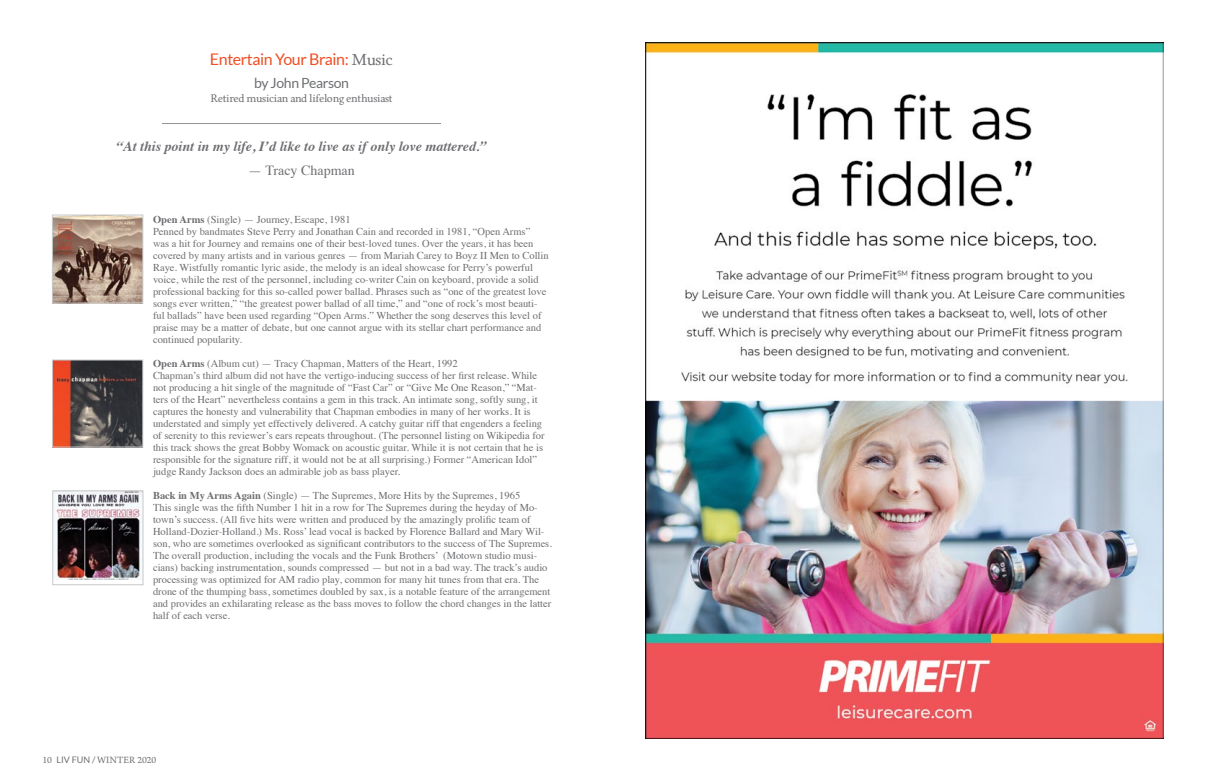
<style>
.page{position:relative;width:1206px;height:783px;background:#fff}
.page>*{position:absolute;margin:0;border:0;box-sizing:border-box;transform-origin:0 0}
.t1{font:16px "Lato";letter-spacing:-.025em;color:#f04e23}
.t2{font:italic 700 14px "Times";color:#6d6e71}
.t3{font:14px "Times";color:#6d6e71}
.t4{font:14px "Lato";letter-spacing:-.025em;color:#6d6e71}
.t5{font:11px "Born";letter-spacing:-.025em;color:#6d6e71}
.t6{font:10.5px/12px "Times";color:#6d6e71}
.t7{font:9px "Born";color:#6d6e71}
.s1{font-family:"Born";color:#6d6e71}
.s2{font-weight:700}
.s3{font-family:"Lato"}
</style>
<div class="page">
<img style="left:54px;top:217px;width:87px;height:84px">
<div style="left:52px;top:215px;width:91px;height:88px;border:1px solid #c7c8ca"></div>
<img style="left:54px;top:362px;width:87px;height:83px">
<div style="left:52px;top:360px;width:91px;height:87px;border:1px solid #c7c8ca"></div>
<img style="left:55px;top:493px;width:86px;height:86px">
<div style="left:53px;top:491px;width:90px;height:94px;border:1px solid #c7c8ca"></div>
<hr style="left:162px;top:123px;width:279px;height:1px;background:#939598">
<img style="left:646px;top:43px;width:517px;height:696px">
<h1 class="t1" style="left:210px;top:51px;width:185px">Entertain Your Brain: <span class="s1">Music</span></h1>
<h2 class="t4" style="left:254px;top:75px;width:96px">by John Pearson</h2>
<p class="t5" style="left:211px;top:92px;width:184px">Retired musician and lifelong enthusiast</p>
<h2 class="t2" style="left:116px;top:133px;width:372px">“At this point in my life, I’d like to live as if only love mattered.”</h2>
<h2 class="t3" style="left:248px;top:157px;width:108px">— Tracy Chapman</h2>
<p class="t6" style="left:153px;top:212px;width:397px"><span class="s2">Open Arms</span> (Single) — Journey, Escape, 1981<br>Penned by bandmates Steve Perry and Jonathan Cain and recorded in 1981, “Open Arms” was a hit for Journey and remains one of their best-loved tunes. Over the years, it has been covered by many artists and in various genres — from Mariah Carey to Boyz II Men to Collin Raye. Wistfully romantic lyric aside, the melody is an ideal showcase for Perry’s powerful voice, while the rest of the personnel, including co-writer Cain on keyboard, provide a solid professional backing for this so-called power ballad. Phrases such as “one of the greatest love songs ever written,” “the greatest power ballad of all time,” and “one of rock’s most beauti&shy;ful ballads” have been used regarding “Open Arms.” Whether the song deserves this level of praise may be a matter of debate, but one cannot argue with its stellar chart performance and continued popularity.</p>
<p class="t6" style="left:153px;top:356px;width:393px"><span class="s2">Open Arms</span> (Album cut) — Tracy Chapman, Matters of the Heart, 1992<br>Chapman’s third album did not have the vertigo-inducing success of her first release. While not producing a hit single of the magnitude of “Fast Car” or “Give Me One Reason,” “Mat&shy;ters of the Heart” nevertheless contains a gem in this track. An intimate song, softly sung, it captures the honesty and vulnerability that Chapman embodies in many of her works. It is understated and simply yet effectively delivered. A catchy guitar riff that engenders a feeling of serenity to this reviewer’s ears repeats throughout. (The personnel listing on Wikipedia for this track shows the great Bobby Womack on acoustic guitar. While it is not certain that he is responsible for the signature riff, it would not be at all surprising.) Former “American Idol” judge Randy Jackson does an admirable job as bass player.</p>
<p class="t6" style="left:153px;top:488px;width:401px"><span class="s2">Back in My Arms Again</span> (Single) — The Supremes, More Hits by the Supremes, 1965<br>This single was the fifth Number 1 hit in a row for The Supremes during the heyday of Mo&shy;town’s success. (All five hits were written and produced by the amazingly prolific team of Holland-Dozier-Holland.) Ms. Ross’ lead vocal is backed by Florence Ballard and Mary Wil&shy;son, who are sometimes overlooked as significant contributors to the success of The Supremes.<br>The overall production, including the vocals and the Funk Brothers’ (Motown studio musi&shy;cians) backing instrumentation, sounds compressed — but not in a bad way. The track’s audio processing was optimized for AM radio play, common for many hit tunes from that era. The drone of the thumping bass, sometimes doubled by sax, is a notable feature of the arrangement and provides an exhilarating release as the bass moves to follow the chord changes in the latter half of each verse.</p>
<p class="t7" style="left:43px;top:755px;width:115px">10 <span class="s3">LIV FUN /</span> WINTER 2020</p>
</div>
